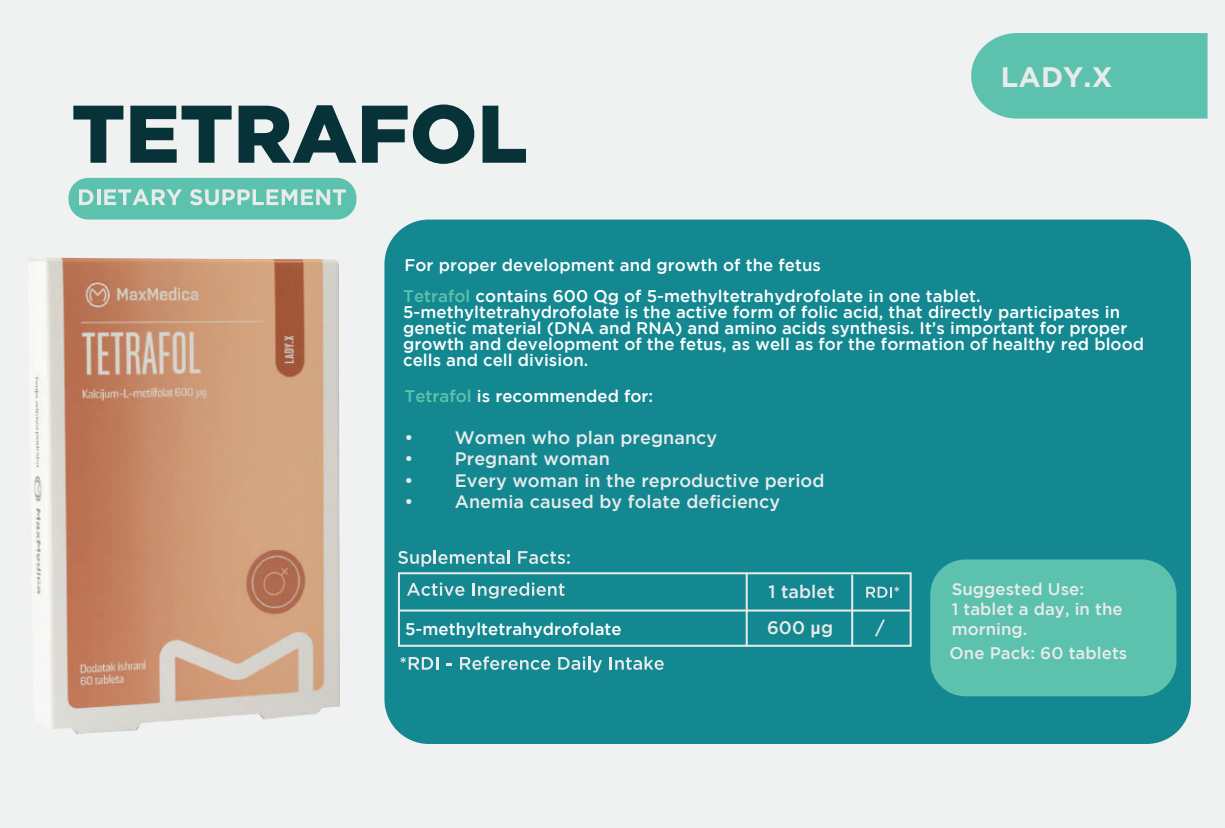
<style>
.page{position:relative;width:1225px;height:828px;background:#f0f1f1}
.page>*{position:absolute;margin:0;border:0;box-sizing:border-box;transform-origin:0 0}
.t1{font:900 81.4px "Gotham";color:#073338}
.t2{font:700 28.4px "Gotham";color:#e9ebeb}
.t3{font:500 18px "Gotham";letter-spacing:.005em;color:#e9ebeb}
.t4{font:500 16.8px/16px "Gotham";letter-spacing:.005em;color:#fff}
.t5{font:500 16.8px/20.2px "Gotham";letter-spacing:.005em;color:#e9ebeb}
.s1{color:#5cc2ad}
.s2{font-family:"DIN Bold Alternate";font-weight:400}
</style>
<div class="page">
<div style="left:384px;top:219px;width:807px;height:525px;background:#138891;border-radius:44px"></div>
<div style="left:68px;top:178px;width:288px;height:41px;background:#5cc2ad;border-radius:20px"></div>
<div style="left:971px;top:33px;width:236px;height:86px;background:#5cc2ad"></div>
<svg style="left:398px;top:550px;width:111px;height:16px"></svg>
<svg style="left:518px;top:551px;width:51px;height:13px"></svg>
<svg style="left:407px;top:582px;width:57px;height:14px"></svg>
<svg style="left:472px;top:582px;width:92px;height:16px"></svg>
<svg style="left:866px;top:587px;width:33px;height:10px"></svg>
<svg style="left:400px;top:657px;width:38px;height:12px"></svg>
<svg style="left:446px;top:663px;width:6px;height:2px"></svg>
<svg style="left:460px;top:656px;width:90px;height:14px"></svg>
<svg style="left:558px;top:656px;width:44px;height:16px"></svg>
<svg style="left:610px;top:656px;width:54px;height:14px"></svg>
<div style="left:398px;top:572px;width:513px;height:75px;border:2px solid #e9ebeb"></div>
<hr style="left:399px;top:609px;width:511px;height:2px;background:#e9ebeb">
<hr style="left:745px;top:573px;width:2px;height:73px;background:#e9ebeb">
<hr style="left:851px;top:575px;width:2px;height:71px;background:#e9ebeb">
<div style="left:930px;top:559px;width:246px;height:137px;background:#5cc2ad;border-radius:35px"></div>
<img style="left:29px;top:257px;width:311px;height:476px">
<img style="left:1181px;top:252px;width:10px;height:476px">
<svg style="left:79px;top:189px;width:14px;height:16px"></svg>
<hr style="left:97px;top:189px;width:3px;height:16px;background:#e9ebeb">
<svg style="left:104px;top:189px;width:78px;height:16px"></svg>
<svg style="left:190px;top:189px;width:156px;height:16px"></svg>
<h1 class="t1" style="left:71px;top:87px;width:458px">TETRAFOL</h1>
<h2 class="t2" style="left:1001px;top:61px;width:113px">LADY.X</h2>
<p class="t4" style="left:403px;top:249px;width:579px;line-height:31.4px">For proper development and growth of the fetus<br><span class="s1">Tetrafol</span> contains 600 µg of 5-methyltetrahydrofolate in one tablet.</p>
<p class="t4" style="left:403px;top:304px;width:742px">5-methyltetrahydrofolate is the active form of folic acid, that directly participates in genetic material (DNA and RNA) and amino acids synthesis. It’s important for proper growth and development of the fetus, as well as for the formation of healthy red blood cells and cell division.</p>
<p class="t4" style="left:404px;top:387px;width:250px"><span class="s1">Tetrafol</span> is recommended for:</p>
<p class="t3" style="left:404px;top:427px;width:314px">• Women who plan pregnancy</p>
<p class="t3" style="left:404px;top:448px;width:207px">• Pregnant woman</p>
<p class="t3" style="left:404px;top:470px;width:422px">• Every woman in the reproductive period</p>
<p class="t3" style="left:404px;top:492px;width:377px">• Anemia caused by folate deficiency</p>
<p class="t3" style="left:768px;top:581px;width:68px">1 tablet</p>
<p class="t4" style="left:405px;top:621px;width:218px">5-methyltetrahydrofolate</p>
<p class="t3" style="left:767px;top:617px;width:68px">600 <span class="s2">µ</span>g</p>
<p class="t3" style="left:875px;top:617px;width:11px">/</p>
<p class="t5" style="left:951px;top:578px;width:172px">Suggested Use:<br>1 tablet a day, in the morning.</p>
<p class="t5" style="left:949px;top:642px;width:179px">One Pack: 60 tablets</p>
</div>
